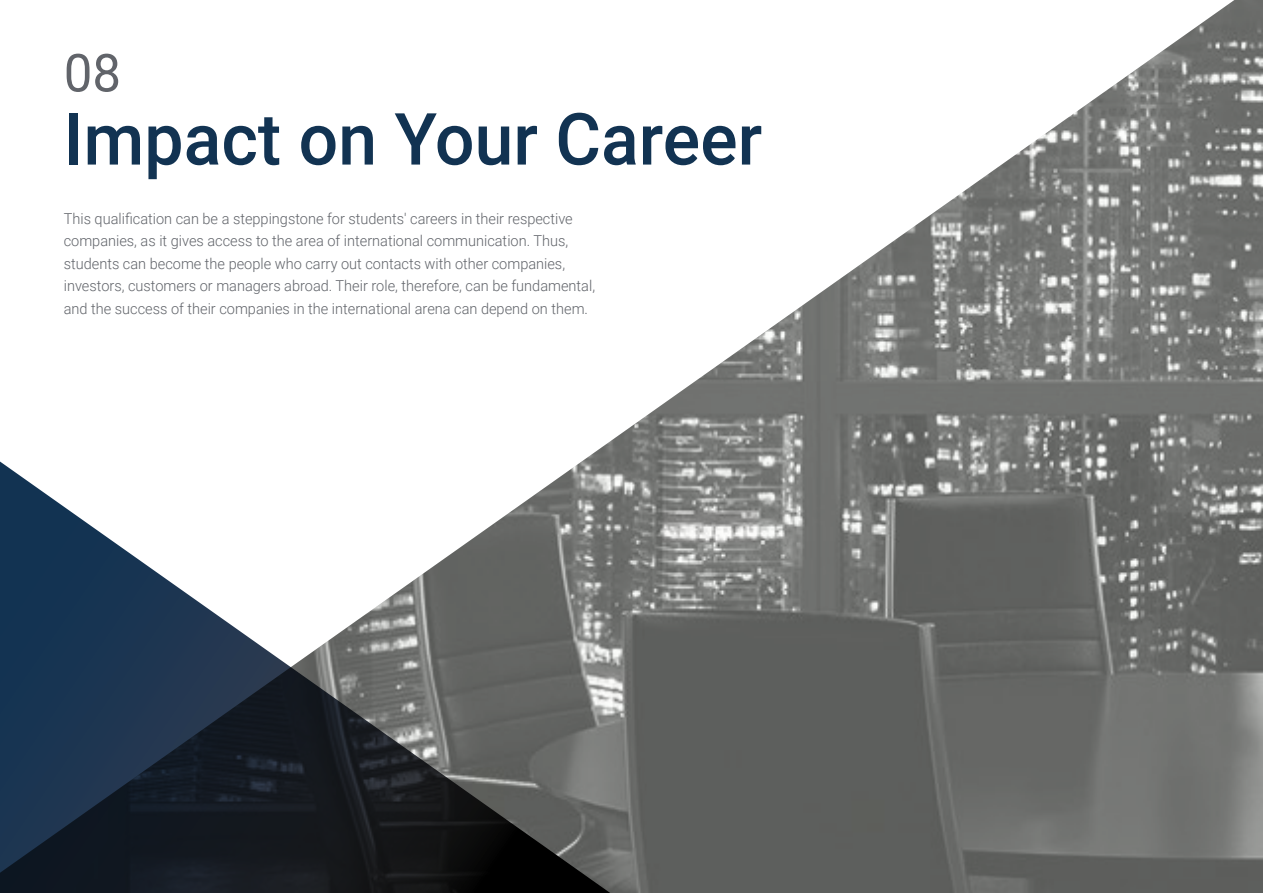
<style>
.page{position:relative;width:1263px;height:893px;background:#fff}
.page>*{position:absolute;margin:0;border:0;box-sizing:border-box;transform-origin:0 0}
.t1{font:500 72px "Roboto";color:#123352}
.t2{font:52.5px "Roboto";color:#61646a}
.t3{font:300 15px/22.5px "Roboto";color:#61646a}
</style>
<div class="page">
<img style="left:604px;top:0;width:659px;height:893px">
<svg style="left:0;top:446px;width:640px;height:447px"></svg>
<h2 class="t2" style="left:64px;top:36px;width:59px">08</h2>
<h1 class="t1" style="left:64px;top:89px;width:700px">Impact on Your Career</h1>
<p class="t3" style="left:64px;top:207px;width:533px">This qualification can be a steppingstone for students' careers in their respective companies, as it gives access to the area of international communication. Thus, students can become the people who carry out contacts with other companies, investors, customers or managers abroad. Their role, therefore, can be fundamental, and the success of their companies in the international arena can depend on them.</p>
</div>
